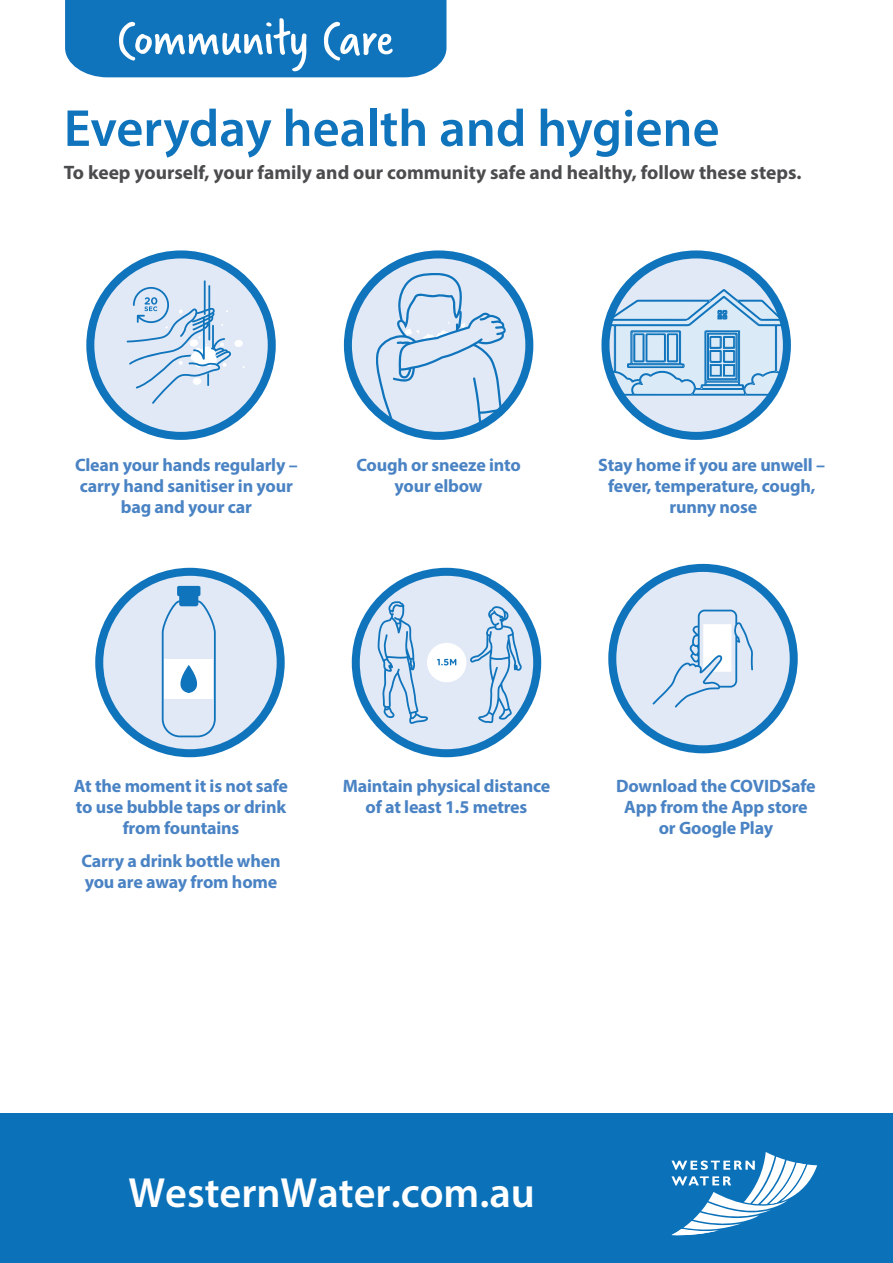
<style>
.page{position:relative;width:893px;height:1263px;background:#fff}
.page>*{position:absolute;margin:0;border:0;box-sizing:border-box;transform-origin:0 0}
.Sub_main_heading{font:600 52.5px "Myriad Pro";color:#1074bc}
.Sub_main_heading-2{font:52.5px "Verveine";color:#fff}
.t1{font:600 42.3px "Myriad Pro";color:#fff}
.t2{font:700 19.5px "Myriad Pro";color:#4b4c4d}
.t3{font:700 18px/21px "Myriad Pro";letter-spacing:-.01em;color:#4a83c4;text-align:center}
</style>
<div class="page">
<div style="left:65px;top:0;width:381px;height:77px;background:#1074bc"></div>
<div style="left:0;top:1113px;width:893px;height:150px;background:#0b72ba"></div>
<svg style="left:671px;top:1152px;width:146px;height:84px"></svg>
<div style="left:356px;top:572px;width:181px;height:181px;background:#e1e9f6;border-radius:50%"></div>
<svg style="left:470px;top:606px;width:52px;height:117px"></svg>
<div style="left:427px;top:643px;width:39px;height:39px;background:#fff;border-radius:50%"></div>
<svg style="left:437px;top:659px;width:19px;height:6px"></svg>
<svg style="left:378px;top:601px;width:50px;height:123px"></svg>
<div style="left:352px;top:568px;width:189px;height:189px;border:8px solid #1074bc;border-radius:50%"></div>
<div style="left:612px;top:568px;width:182px;height:181px;background:#e1e9f6;border-radius:50%"></div>
<svg style="left:652px;top:610px;width:101px;height:97px"></svg>
<div style="left:608px;top:564px;width:190px;height:189px;border:8px solid #1074bc;border-radius:50%"></div>
<svg style="left:90px;top:254px;width:182px;height:182px;background:#c0d7ed"></svg>
<svg style="left:127px;top:280px;width:118px;height:124px;background:#cbdcef"></svg>
<div style="left:86px;top:250px;width:190px;height:190px;border:8px solid #1074bc;border-radius:50%"></div>
<svg style="left:348px;top:254px;width:181px;height:182px;background:#bad3eb"></svg>
<svg style="left:376px;top:273px;width:130px;height:160px;background:#c6daee"></svg>
<div style="left:344px;top:250px;width:189px;height:190px;border:8px solid #1074bc;border-radius:50%"></div>
<svg style="left:605px;top:254px;width:182px;height:182px;background:#bbd3eb"></svg>
<svg style="left:610px;top:288px;width:177px;height:134px;background:#adcee9"></svg>
<div style="left:601px;top:250px;width:190px;height:190px;border:8px solid #1074bc;border-radius:50%"></div>
<svg style="left:95px;top:568px;width:190px;height:189px"></svg>
<p class="Sub_main_heading-2" style="left:117px;top:2px;width:277px">Community Care</p>
<p class="Sub_main_heading" style="left:64px;top:95px;width:657px">Everyday health and hygiene</p>
<p class="t2" style="left:64px;top:160px;width:739px">To keep yourself, your family and our community safe and healthy, follow these steps.</p>
<p class="t3" style="left:75px;top:454px;width:224px">Clean your hands regularly – carry hand sanitiser in your bag and your car</p>
<p class="t3" style="left:356px;top:454px;width:166px">Cough or sneeze into</p>
<p class="t3" style="left:395px;top:475px;width:90px">your elbow</p>
<p class="t3" style="left:598px;top:454px;width:228px">Stay home if you are unwell – fever, temperature, cough, runny nose</p>
<p class="t3" style="left:74px;top:774px;width:216px">At the moment it is not safe to use bubble taps or drink from fountains</p>
<p class="t3" style="left:81px;top:849px;width:201px;text-align:left">Carry a drink bottle when you are away from home</p>
<p class="t3" style="left:343px;top:774px;width:209px">Maintain physical distance of at least 1.5 metres</p>
<p class="t3" style="left:616px;top:774px;width:201px">Download the COVIDSafe<br>App from the App store or Google Play</p>
<h2 class="t1" style="left:128px;top:1166px;width:408px">WesternWater.com.au</h2>
</div>
